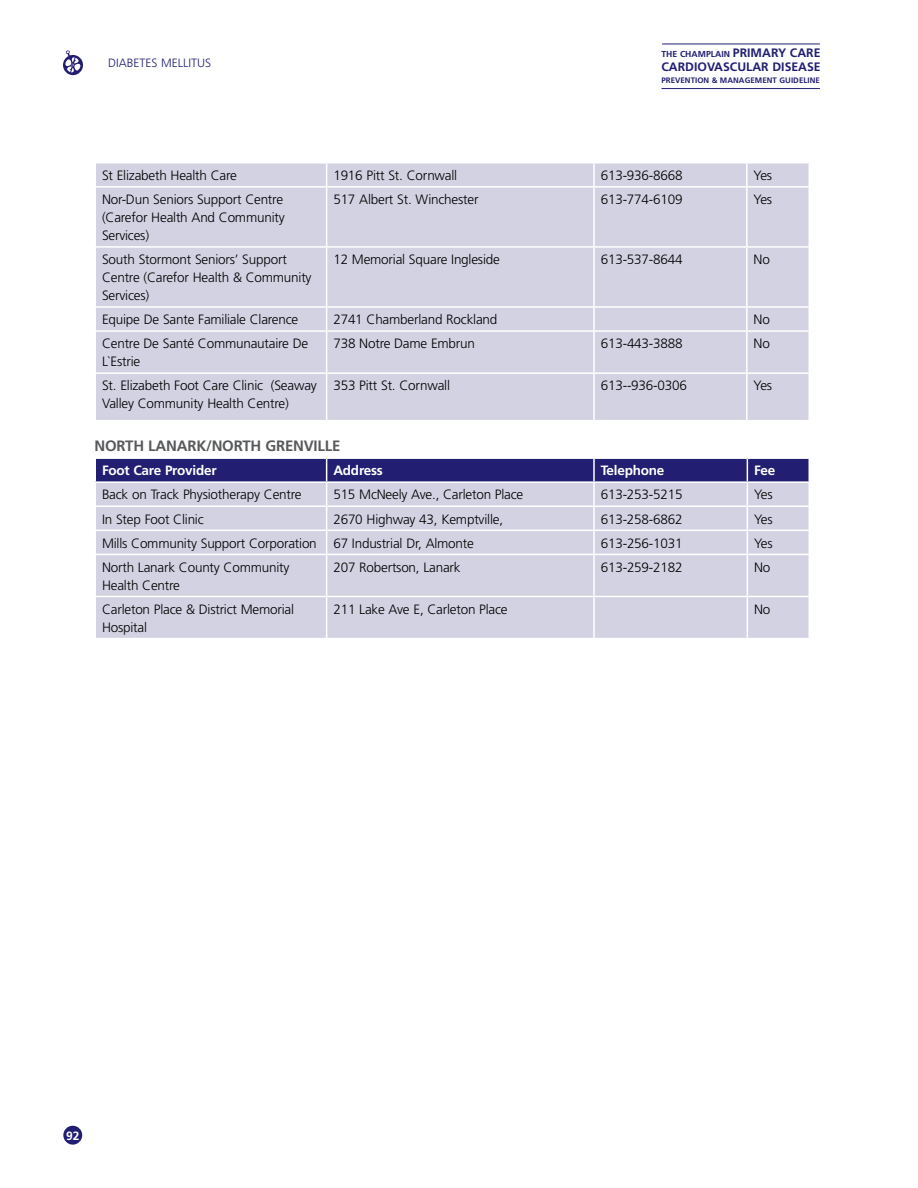
<style>
.page{position:relative;width:918px;height:1188px;background:#fff}
.page>*{position:absolute;margin:0;border:0;box-sizing:border-box;transform-origin:0 0}
.t1{font:700 15px "Frutiger";letter-spacing:-.015em;color:#58595b}
.t2{font:300 13.5px/18px "Frutiger";letter-spacing:-.015em;color:#000}
.t3{font:700 13.5px "Frutiger";letter-spacing:-.015em;color:#fff}
.t4{font:700 12.3px "Frutiger";color:#221f72}
.t5{font:300 12px "Frutiger";color:#221f72}
.t6{font:700 12px "Frutiger";color:#fff}
.t7{font:700 8.7px "Frutiger";color:#221f72}
.t8{font:700 7.95px "Frutiger";letter-spacing:.005em;color:#221f72}
.s1{font-size:12.3px}
</style>
<div class="page">
<div style="left:63px;top:1126px;width:19px;height:19px;background:#221f72;border-radius:50%"></div>
<svg style="left:63px;top:50px;width:20px;height:25px"></svg>
<hr style="left:662px;top:44px;width:158px;height:1px;background:#221f72">
<hr style="left:662px;top:88px;width:158px;height:1px;background:#221f72">
<div style="left:96px;top:164px;width:712px;height:256px;background:#d3d2e3"></div>
<svg style="left:326px;top:164px;width:1px;height:22px"></svg>
<hr style="left:593px;top:164px;width:2px;height:22px;background:#fff">
<hr style="left:746px;top:164px;width:2px;height:22px;background:#fff">
<hr style="left:94px;top:186px;width:233px;height:2px;background:#fff">
<hr style="left:327px;top:186px;width:267px;height:2px;background:#fff">
<hr style="left:326px;top:188px;width:1px;height:58px;background:#fff">
<hr style="left:594px;top:186px;width:153px;height:2px;background:#fff">
<hr style="left:593px;top:188px;width:2px;height:58px;background:#fff">
<hr style="left:747px;top:186px;width:63px;height:2px;background:#fff">
<hr style="left:746px;top:188px;width:2px;height:58px;background:#fff">
<hr style="left:94px;top:246px;width:233px;height:2px;background:#fff">
<hr style="left:327px;top:246px;width:267px;height:2px;background:#fff">
<hr style="left:326px;top:248px;width:1px;height:58px;background:#fff">
<hr style="left:594px;top:246px;width:153px;height:2px;background:#fff">
<hr style="left:593px;top:248px;width:2px;height:58px;background:#fff">
<hr style="left:747px;top:246px;width:63px;height:2px;background:#fff">
<hr style="left:746px;top:248px;width:2px;height:58px;background:#fff">
<hr style="left:94px;top:306px;width:233px;height:2px;background:#fff">
<hr style="left:327px;top:306px;width:267px;height:2px;background:#fff">
<svg style="left:326px;top:308px;width:1px;height:22px"></svg>
<hr style="left:594px;top:306px;width:153px;height:2px;background:#fff">
<hr style="left:593px;top:308px;width:2px;height:22px;background:#fff">
<hr style="left:747px;top:306px;width:63px;height:2px;background:#fff">
<hr style="left:746px;top:308px;width:2px;height:22px;background:#fff">
<hr style="left:94px;top:330px;width:233px;height:2px;background:#fff">
<hr style="left:327px;top:330px;width:267px;height:2px;background:#fff">
<hr style="left:326px;top:332px;width:1px;height:40px;background:#fff">
<hr style="left:594px;top:330px;width:153px;height:2px;background:#fff">
<hr style="left:593px;top:332px;width:2px;height:40px;background:#fff">
<hr style="left:747px;top:330px;width:63px;height:2px;background:#fff">
<hr style="left:746px;top:332px;width:2px;height:40px;background:#fff">
<hr style="left:94px;top:372px;width:233px;height:2px;background:#fff">
<hr style="left:327px;top:372px;width:267px;height:2px;background:#fff">
<hr style="left:326px;top:374px;width:1px;height:46px;background:#fff">
<hr style="left:594px;top:372px;width:153px;height:2px;background:#fff">
<hr style="left:593px;top:374px;width:2px;height:46px;background:#fff">
<hr style="left:747px;top:372px;width:63px;height:2px;background:#fff">
<hr style="left:746px;top:374px;width:2px;height:46px;background:#fff">
<div style="left:96px;top:555px;width:712px;height:83px;background:#d3d2e3"></div>
<svg style="left:95px;top:458px;width:714px;height:96px;background:#adaccb"></svg>
<hr style="left:808px;top:531px;width:2px;height:23px;background:#fff">
<hr style="left:326px;top:555px;width:1px;height:41px;background:#fff">
<hr style="left:593px;top:555px;width:2px;height:41px;background:#fff">
<hr style="left:747px;top:555px;width:1px;height:41px;background:#fff">
<hr style="left:94px;top:596px;width:233px;height:1px;background:#fff">
<hr style="left:327px;top:596px;width:267px;height:1px;background:#fff">
<hr style="left:326px;top:597px;width:1px;height:41px;background:#fff">
<hr style="left:594px;top:596px;width:153px;height:1px;background:#fff">
<hr style="left:593px;top:597px;width:2px;height:41px;background:#fff">
<hr style="left:747px;top:596px;width:63px;height:1px;background:#fff">
<hr style="left:747px;top:597px;width:1px;height:41px;background:#fff">
<p class="t5" style="left:108px;top:56px;width:105px">DIABETES MELLITUS</p>
<p class="t7" style="left:661px;top:49px;width:161px">THE CHAMPLAIN <span class="s1">PRIMARY CARE</span></p>
<p class="t4" style="left:661px;top:60px;width:161px">CARDIOVASCULAR DISEASE</p>
<p class="t8" style="left:661px;top:75px;width:160px">PREVENTION &amp; MANAGEMENT GUIDELINE</p>
<p class="t2" style="left:102px;top:166px;width:136px">St Elizabeth Health Care</p>
<p class="t2" style="left:333px;top:166px;width:125px">1916 Pitt St. Cornwall</p>
<p class="t2" style="left:601px;top:166px;width:83px">613-936-8668</p>
<p class="t2" style="left:754px;top:166px;width:20px">Yes</p>
<p class="t2" style="left:102px;top:190px;width:184px">Nor-Dun Seniors Support Centre (Carefor Health And Community<br>Services)</p>
<p class="t2" style="left:333px;top:190px;width:147px">517 Albert St. Winchester</p>
<p class="t2" style="left:601px;top:190px;width:83px">613-774-6109</p>
<p class="t2" style="left:754px;top:190px;width:20px">Yes</p>
<p class="t2" style="left:102px;top:251px;width:211px">South Stormont Seniors’ Support<br>Centre (Carefor Health &amp; Community<br>Services)</p>
<p class="t2" style="left:333px;top:251px;width:168px">12 Memorial Square Ingleside</p>
<p class="t2" style="left:601px;top:251px;width:83px">613-537-8644</p>
<p class="t2" style="left:754px;top:251px;width:18px">No</p>
<p class="t2" style="left:102px;top:311px;width:198px">Equipe De Sante Familiale Clarence</p>
<p class="t2" style="left:333px;top:311px;width:165px">2741 Chamberland Rockland</p>
<p class="t2" style="left:754px;top:311px;width:18px">No</p>
<p class="t2" style="left:102px;top:335px;width:208px">Centre De Santé Communautaire De<br>L`Estrie</p>
<p class="t2" style="left:333px;top:335px;width:143px">738 Notre Dame Embrun</p>
<p class="t2" style="left:601px;top:335px;width:83px">613-443-3888</p>
<p class="t2" style="left:754px;top:335px;width:18px">No</p>
<p class="t2" style="left:102px;top:377px;width:216px">St. Elizabeth Foot Care Clinic (Seaway<br>Valley Community Health Centre)</p>
<p class="t2" style="left:333px;top:377px;width:118px">353 Pitt St. Cornwall</p>
<p class="t2" style="left:601px;top:377px;width:88px">613--936-0306</p>
<p class="t2" style="left:754px;top:377px;width:20px">Yes</p>
<p class="t1" style="left:94px;top:437px;width:21px">North</p>
<p class="t1" style="left:148px;top:437px;width:19px">Lanar</p>
<p class="t1" style="left:196px;top:437px;width:37px">k/North</p>
<p class="t1" style="left:266px;top:437px;width:20px">Grenville</p>
<p class="t3" style="left:102px;top:463px;width:116px">Foot Care Provider</p>
<p class="t3" style="left:333px;top:463px;width:51px">Address</p>
<p class="t3" style="left:601px;top:463px;width:65px">Telephone</p>
<p class="t3" style="left:754px;top:463px;width:23px">Fee</p>
<p class="t2" style="left:102px;top:486px;width:201px">Back on Track Physiotherapy Centre</p>
<p class="t2" style="left:333px;top:486px;width:192px">515 McNeely Ave., Carleton Place</p>
<p class="t2" style="left:601px;top:486px;width:83px">613-253-5215</p>
<p class="t2" style="left:754px;top:486px;width:20px">Yes</p>
<p class="t2" style="left:102px;top:510px;width:103px">In Step Foot Clinic</p>
<p class="t2" style="left:333px;top:510px;width:171px">2670 Highway 43, Kemptville,</p>
<p class="t2" style="left:601px;top:510px;width:83px">613-258-6862</p>
<p class="t2" style="left:754px;top:510px;width:20px">Yes</p>
<p class="t2" style="left:102px;top:534px;width:373px">Mills Community Support Corporation 67 Industrial Dr, Almonte</p>
<p class="t2" style="left:601px;top:534px;width:83px">613-256-1031</p>
<p class="t2" style="left:754px;top:534px;width:20px">Yes</p>
<p class="t2" style="left:102px;top:558px;width:189px">North Lanark County Community<br>Health Centre</p>
<p class="t2" style="left:333px;top:558px;width:129px">207 Robertson, Lanark</p>
<p class="t2" style="left:601px;top:558px;width:83px">613-259-2182</p>
<p class="t2" style="left:754px;top:558px;width:18px">No</p>
<p class="t2" style="left:102px;top:600px;width:194px">Carleton Place &amp; District Memorial<br>Hospital</p>
<p class="t2" style="left:333px;top:600px;width:176px">211 Lake Ave E, Carleton Place</p>
<p class="t2" style="left:754px;top:600px;width:18px">No</p>
<p class="t6" style="left:66px;top:1128px;width:15px">92</p>
</div>
